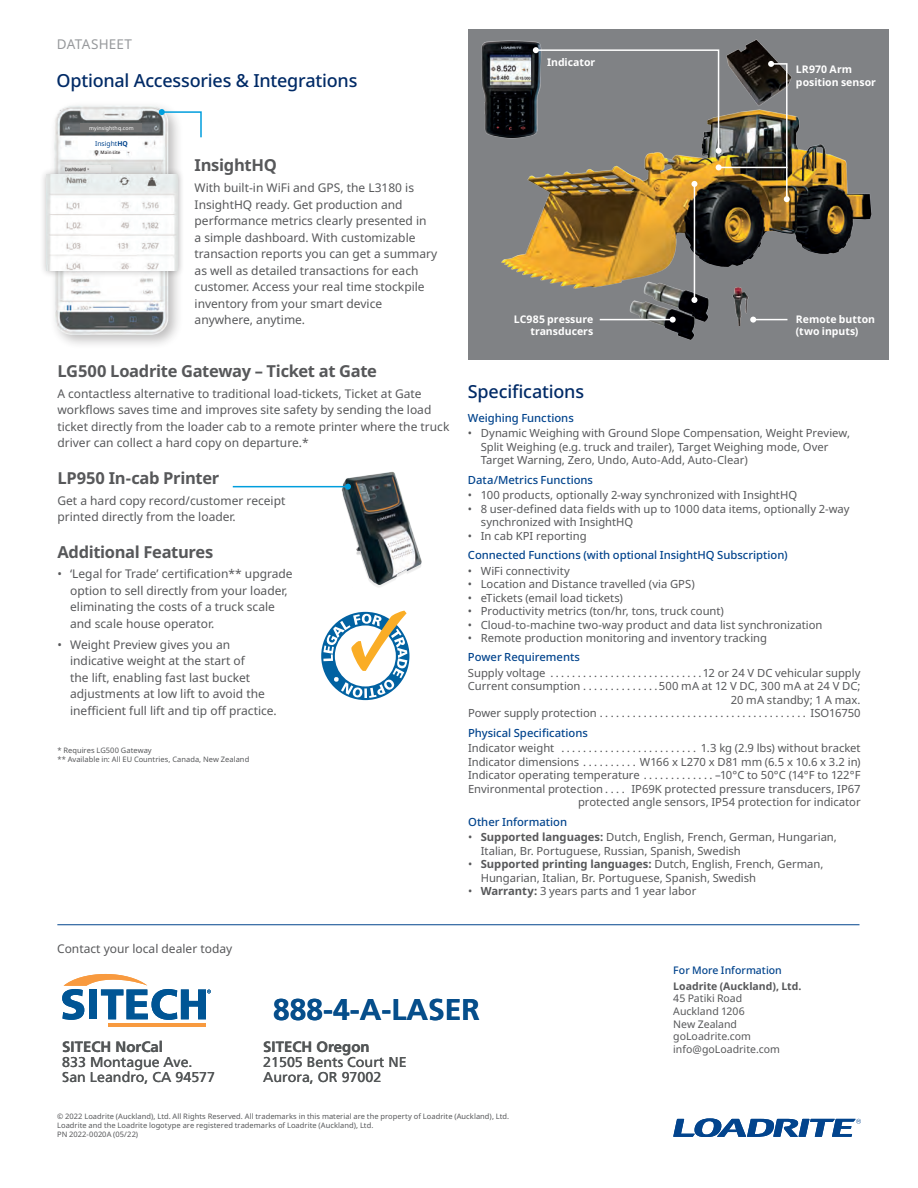
<style>
.page{position:relative;width:918px;height:1188px;background:#fff}
.page>*{position:absolute;margin:0;border:0;box-sizing:border-box;transform-origin:0 0}
.t1{font:700 30px "Frutiger LT Std";color:#064e8b}
.t2{font:500 18px "Noto Sans";letter-spacing:-.015em;color:#002a66}
.t3{font:700 16.5px "Noto Sans";letter-spacing:-.02em;color:#57585a}
.t4{font:700 15px "Frutiger LT Std";color:#535657}
.t5{font:14.25px/15.8px "Frutiger LT Std";color:#535657}
.t6{font:13.5px "Noto Sans";letter-spacing:.025em;color:#97999c}
.t7{font:12px/16.5px "Noto Sans";color:#57585a}
.t8{font:11.25px/13.5px "Noto Sans";color:#57585a}
.t9{font:500 11.25px "Noto Sans";color:#02448d}
.t10{font:700 10.5px/12.6px "Noto Sans";color:#fff}
.t11{font:10.5px/12.6px "Noto Sans";color:#57585a}
.t12{font:700 10.5px "Noto Sans";color:#57585a}
.t13{font:500 10.5px "Noto Sans";color:#02448d}
.t14{font:7.5px/9px "Noto Sans";letter-spacing:.005em;color:#57585a}
.t15{font:6.75px "Noto Sans";color:#02448d}
.t16{font:5.25px "Noto Sans";letter-spacing:.02em;color:#fff}
.t17{font:500 4.5px "Noto Sans";letter-spacing:.015em;color:#231f20}
.s1{font-weight:700}
</style>
<div class="page">
<div style="left:468px;top:30px;width:420px;height:330px;background:#808285"></div>
<img style="left:726px;top:39px;width:66px;height:63px">
<img style="left:481px;top:40px;width:60px;height:97px">
<div style="left:48px;top:101px;width:135px;height:248px;background:#231f20;opacity:.3"></div>
<img style="left:48px;top:102px;width:130px;height:236px">
<img style="left:65px;top:165px;width:46px;height:2px">
<div style="left:81px;top:124px;width:61px;height:8px;background:#747474"></div>
<div style="left:40px;top:167px;width:145px;height:111px;background:#231f20;opacity:.3"></div>
<img style="left:47px;top:174px;width:130px;height:97px">
<div style="left:79px;top:137px;width:59px;height:12px;background:#fff"></div>
<img style="left:498px;top:102px;width:374px;height:187px">
<hr style="left:57px;top:924px;width:803px;height:1px;background:#02448d">
<svg style="left:673px;top:1118px;width:188px;height:19px"></svg>
<svg style="left:159px;top:109px;width:43px;height:30px"></svg>
<img style="left:335px;top:471px;width:87px;height:116px">
<hr style="left:233px;top:486px;width:115px;height:1px;background:#009edd">
<svg style="left:345px;top:484px;width:6px;height:6px"></svg>
<svg style="left:321px;top:611px;width:88px;height:89px"></svg>
<svg style="left:533px;top:47px;width:189px;height:107px"></svg>
<img style="left:638px;top:272px;width:81px;height:50px">
<img style="left:624px;top:291px;width:81px;height:49px">
<hr style="left:600px;top:319px;width:73px;height:1px;background:#fff">
<svg style="left:670px;top:317px;width:6px;height:6px"></svg>
<hr style="left:694px;top:184px;width:1px;height:116px;background:#fff">
<svg style="left:691px;top:181px;width:6px;height:6px"></svg>
<svg style="left:691px;top:297px;width:6px;height:6px"></svg>
<img style="left:724px;top:277px;width:33px;height:48px">
<hr style="left:753px;top:319px;width:34px;height:1px;background:#fff">
<svg style="left:750px;top:317px;width:6px;height:6px"></svg>
<svg style="left:768px;top:61px;width:22px;height:141px"></svg>
<hr style="left:719px;top:167px;width:68px;height:1px;background:#fff">
<svg style="left:716px;top:164px;width:6px;height:6px"></svg>
<div style="left:100px;top:151px;width:26px;height:6px;background:#fff"></div>
<hr style="left:108px;top:1024px;width:98px;height:3px;background:#f89a3f">
<svg style="left:62px;top:974px;width:149px;height:46px"></svg>
<p class="t6" style="left:57px;top:37px;width:74px">datasheet</p>
<h2 class="t2" style="left:57px;top:71px;width:302px">Optional Accessories &amp; Integrations</h2>
<p class="t16" style="left:89px;top:125px;width:46px">myinsighthq.com</p>
<p class="t15" style="left:95px;top:140px;width:34px">Insight<span class="s1">HQ</span></p>
<p class="t17" style="left:101px;top:150px;width:21px">Main site</p>
<h3 class="t3" style="left:195px;top:156px;width:84px">InsightHQ</h3>
<p class="t7" style="left:195px;top:180px;width:244px">With built-in WiFi and GPS, the L3180 is InsightHQ ready. Get production and performance metrics clearly presented in<br>a simple dashboard. With customizable transaction reports you can get a summary as well as detailed transactions for each customer. Access your real time stockpile inventory from your smart device anywhere, anytime.</p>
<h3 class="t3" style="left:57px;top:362px;width:321px">LG500 Loadrite Gateway – Ticket at Gate</h3>
<p class="t7" style="left:57px;top:386px;width:394px">A contactless alternative to traditional load-tickets, Ticket at Gate workflows saves time and improves site safety by sending the load ticket directly from the loader cab to a remote printer where the truck driver can collect a hard copy on departure.*</p>
<h3 class="t3" style="left:57px;top:469px;width:163px">LP950 In-cab Printer</h3>
<p class="t7" style="left:57px;top:492px;width:230px">Get a hard copy record/customer receipt printed directly from the loader.</p>
<h3 class="t3" style="left:57px;top:542px;width:158px">Additional Features</h3>
<p class="t7" style="left:70px;top:566px;width:224px;text-indent:-13px">• ‘Legal for Trade’ certification** upgrade option to sell directly from your loader, eliminating the costs of a truck scale and scale house operator.</p>
<p class="t7" style="left:70px;top:636px;width:208px;text-indent:-13px">• Weight Preview gives you an indicative weight at the start of<br>the lift, enabling fast last bucket adjustments at low lift to avoid the inefficient full lift and tip off practice.</p>
<p class="t14" style="left:57px;top:746px;width:193px">* Requires LG500 Gateway<br>** Available in: All EU Countries, Canada, New Zealand</p>
<p class="t7" style="left:57px;top:941px;width:177px">Contact your local dealer today</p>
<p class="t10" style="left:547px;top:56px;width:50px">Indicator</p>
<p class="t10" style="left:796px;top:63px;width:81px">LR970 Arm position sensor</p>
<p class="t10" style="left:514px;top:313px;width:81px;text-align:right">LC985 pressure transducers</p>
<p class="t10" style="left:796px;top:313px;width:81px">Remote button (two inputs)</p>
<h2 class="t2" style="left:468px;top:381px;width:118px">Specifications</h2>
<p class="t9" style="left:468px;top:411px;width:107px">Weighing Functions</p>
<p class="t8" style="left:481px;top:427px;width:371px;text-indent:-13px">• Dynamic Weighing with Ground Slope Compensation, Weight Preview,<br>Split Weighing (e.g. truck and trailer), Target Weighing mode, Over<br>Target Warning, Zero, Undo, Auto-Add, Auto-Clear)</p>
<p class="t9" style="left:468px;top:473px;width:127px">Data/Metrics Functions</p>
<p class="t8" style="left:468px;top:489px;width:331px">• 100 products, optionally 2-way synchronized with InsightHQ</p>
<p class="t8" style="left:481px;top:502px;width:370px;text-indent:-13px">• 8 user-defined data fields with up to 1000 data items, optionally 2-way synchronized with InsightHQ</p>
<p class="t8" style="left:468px;top:529px;width:120px">• In cab KPI reporting</p>
<p class="t9" style="left:468px;top:549px;width:321px">Connected Functions (with optional InsightHQ Subscription)</p>
<p class="t8" style="left:468px;top:564px;width:104px">• WiFi connectivity</p>
<p class="t8" style="left:468px;top:577px;width:228px">• Location and Distance travelled (via GPS)</p>
<p class="t8" style="left:468px;top:591px;width:157px">• eTickets (email load tickets)</p>
<p class="t8" style="left:468px;top:604px;width:257px">• Productivity metrics (ton/hr, tons, truck count)</p>
<p class="t8" style="left:468px;top:618px;width:356px">• Cloud-to-machine two-way product and data list synchronization</p>
<p class="t8" style="left:468px;top:631px;width:301px">• Remote production monitoring and inventory tracking</p>
<p class="t9" style="left:468px;top:651px;width:114px">Power Requirements</p>
<p class="t8" style="left:468px;top:666px;width:84px">Supply voltage ............................</p>
<p class="t8" style="left:703px;top:666px;width:159px">12 or 24 V DC vehicular supply</p>
<p class="t8" style="left:468px;top:680px;width:117px">Current consumption..............</p>
<p class="t8" style="left:659px;top:680px;width:203px;text-align:right">500 mA at 12 V DC, 300 mA at 24 V DC;<br>20 mA standby; 1 A max.</p>
<p class="t8" style="left:468px;top:707px;width:133px">Power supply protection.......................................</p>
<p class="t8" style="left:810px;top:707px;width:52px">ISO16750</p>
<p class="t9" style="left:468px;top:726px;width:121px">Physical Specifications</p>
<p class="t8" style="left:468px;top:742px;width:95px">Indicator weight ..........................</p>
<p class="t8" style="left:701px;top:742px;width:161px">1.3 kg (2.9 lbs) without bracket</p>
<p class="t8" style="left:468px;top:755px;width:117px">Indicator dimensions...........</p>
<p class="t8" style="left:468px;top:755px;width:394px;text-indent:172px">W166 x L270 x D81 mm (6.5 x 10.6 x 3.2 in)<br>Indicator operating temperature..............</p>
<p class="t8" style="left:715px;top:769px;width:147px">–10°C to 50°C (14°F to 122°F</p>
<p class="t8" style="left:468px;top:782px;width:139px">Environmental protection.....</p>
<p class="t8" style="left:578px;top:782px;width:284px;text-align:right">IP69K protected pressure transducers, IP67 protected angle sensors, IP54 protection for indicator</p>
<p class="t9" style="left:468px;top:815px;width:101px">Other Information</p>
<p class="t8" style="left:481px;top:831px;width:358px;text-indent:-13px">• <span class="s1">Supported languages:</span> Dutch, English, French, German, H ungarian,<br>Italian, Br. Portuguese, Russian, Spanish, Swedish</p>
<p class="t8" style="left:481px;top:858px;width:344px;text-indent:-13px">• <span class="s1">Supported printing languages:</span> Dutch, English, French, German,<br>Hungarian, Italian, Br. Portuguese, Spanish, Swedish</p>
<p class="t8" style="left:468px;top:885px;width:230px">• <span class="s1">Warranty:</span> 3 years parts and 1 year labor</p>
<h3 class="t4" style="left:62px;top:1038px;width:102px">SITECH NorCal</h3>
<p class="t5" style="left:62px;top:1054px;width:154px">833 Montague Ave.<br>San Leandro, CA 94577</p>
<h1 class="t1" style="left:273px;top:991px;width:208px">888-4-A-LASER</h1>
<h1 class="t1" style="left:333px;top:991px;width:148px">4-A-LASER</h1>
<h3 class="t4" style="left:263px;top:1038px;width:108px">SITECH Oregon</h3>
<p class="t5" style="left:263px;top:1054px;width:145px">21505 Bents Court NE<br>Aurora, OR 97002</p>
<h3 class="t4" style="left:263px;top:1038px;width:72px">SITECH Or</h3>
<p class="t14" style="left:57px;top:1111px;width:454px">© 2022 Loadrite (Auckland), Ltd. All Rights Reserved. All trademarks in this material are the property of Loadrite (Auckland), Ltd.<br>Loadrite and the Loadrite logotype are registered trademarks of Loadrite (Auckland), Ltd.<br>PN 2022-0020A (05/22)</p>
<p class="t13" style="left:673px;top:964px;width:110px">For More Information</p>
<p class="t12" style="left:673px;top:980px;width:130px">Loadrite (Auckland), Ltd.</p>
<p class="t11" style="left:673px;top:993px;width:108px">45 Patiki Road<br>Auckland 1206<br>New Zealand goLoadrite.com info@goLoadrite.com</p>
</div>
